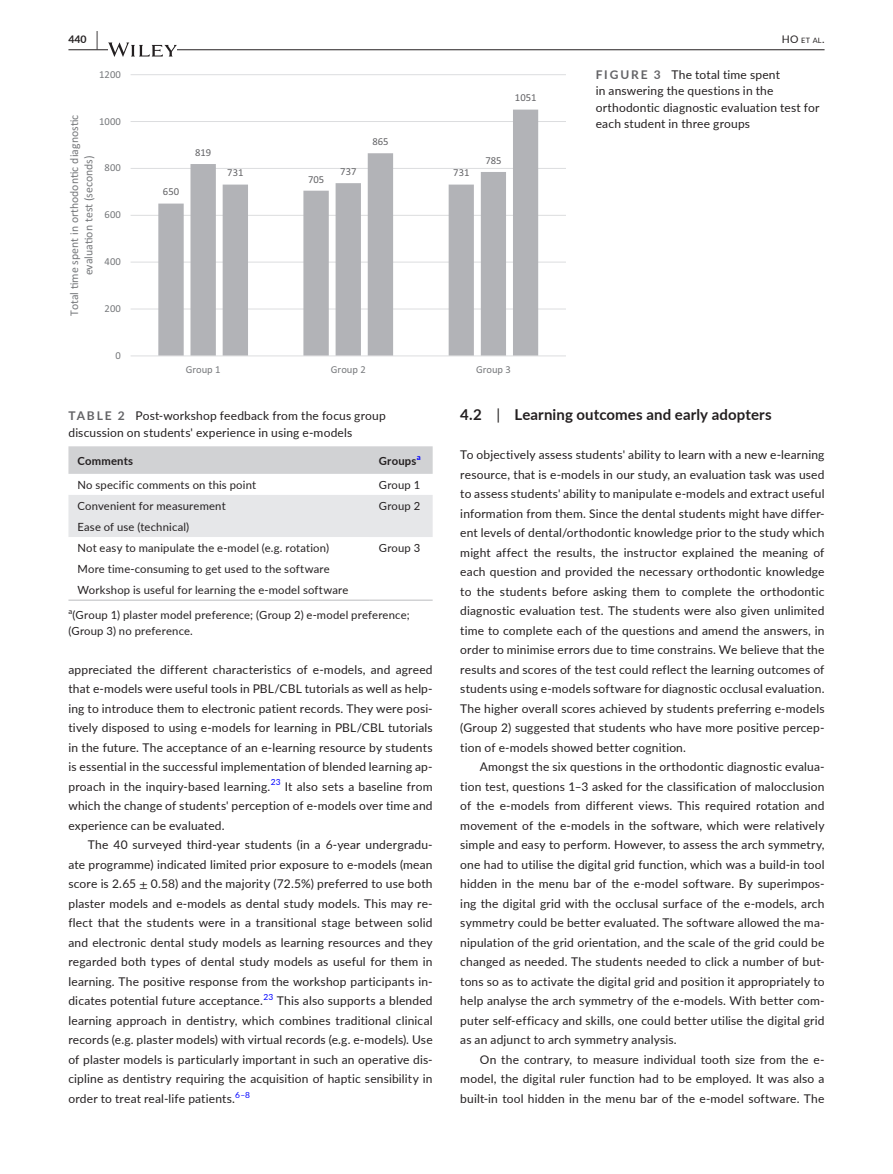
<style>
.page{position:relative;width:893px;height:1174px;background:#fff}
.page>*{position:absolute;margin:0;border:0;box-sizing:border-box;transform-origin:0 0}
.t1{font:700 15px "Lato";letter-spacing:.01em;color:#231f20}
.t2{font:12px/19.5px "Lato";letter-spacing:.015em;color:#231f20;text-align:justify}
.t3{font:11.7px/14.4px "Calibri";color:#76787b;text-align:center}
.t4{font:11.25px/21px "Lato";letter-spacing:.015em;color:#231f20}
.t5{font:700 11.25px "Lato";letter-spacing:.02em;color:#231f20}
.t6{font:10.65px "Calibri";color:#76787b}
.t7{font:10.65px "Calibri";color:#636366}
.t8{font:700 10.5px "Lato";color:#231f20}
.t9{font:8.4px "Lato";color:#00f}
.t10{font:700 7.8px "Lato";color:#00f}
.t11{font:7.8px "Lato";color:#231f20}
.t12{font:7.35px "Lato";color:#231f20}
.s1{font-size:19.5px}
.s2{font-size:10.5px}
.s3{font-weight:700;color:#636366}
.s4{font-family:"STIX"}
.s5{font-weight:400}
</style>
<div class="page">
<hr style="left:68px;top:49px;width:756px;height:1px;background:#231f20">
<svg style="left:108px;top:42px;width:69px;height:15px"></svg>
<hr style="left:131px;top:308px;width:435px;height:1px;background:#dcdddf">
<hr style="left:131px;top:262px;width:435px;height:1px;background:#dcdddf">
<hr style="left:131px;top:215px;width:435px;height:1px;background:#dcdddf">
<hr style="left:131px;top:168px;width:435px;height:1px;background:#dcdddf">
<hr style="left:131px;top:121px;width:435px;height:1px;background:#dcdddf">
<hr style="left:131px;top:74px;width:435px;height:1px;background:#dcdddf">
<svg style="left:158px;top:203px;width:32px;height:152px;fill:#b2b3b7"></svg>
<svg style="left:190px;top:164px;width:33px;height:191px;fill:#b2b3b7"></svg>
<svg style="left:223px;top:110px;width:315px;height:245px"></svg>
<hr style="left:131px;top:355px;width:435px;height:1px;background:#dcdddf">
<div style="left:68px;top:446px;width:365px;height:28px;background:#d1d2d4"></div>
<div style="left:68px;top:495px;width:365px;height:42px;background:#e6e7e9"></div>
<hr style="left:68px;top:599px;width:302px;height:2px;background:#d1d2d4">
<hr style="left:370px;top:599px;width:63px;height:2px;background:#d1d2d4">
<p class="t8" style="left:68px;top:31px;width:31px">440 <span class="s1">|</span></p>
<p class="t12" style="left:782px;top:35px;width:44px"><span class="s2">HO</span> et al<span class="s2">.</span></p>
<p class="t6" style="left:99px;top:67px;width:23px">1200</p>
<p class="t3" style="left:67px;top:316px;width:203px;rotate:-90deg">Total me spent in orthodon c diagnos c evalua on test (seconds)</p>
<p class="t6" style="left:99px;top:114px;width:23px">1000</p>
<p class="t6" style="left:105px;top:161px;width:18px">800</p>
<p class="t6" style="left:105px;top:208px;width:18px">600</p>
<p class="t6" style="left:105px;top:255px;width:18px">400</p>
<p class="t6" style="left:105px;top:302px;width:18px">200</p>
<p class="t6" style="left:115px;top:349px;width:7px">0</p>
<p class="t7" style="left:163px;top:185px;width:18px">650</p>
<p class="t7" style="left:195px;top:145px;width:18px">819</p>
<p class="t7" style="left:227px;top:166px;width:18px">731</p>
<p class="t7" style="left:308px;top:172px;width:18px">705</p>
<p class="t7" style="left:340px;top:165px;width:18px">737</p>
<p class="t7" style="left:372px;top:135px;width:18px">865</p>
<p class="t7" style="left:515px;top:91px;width:23px">1051</p>
<p class="t7" style="left:453px;top:166px;width:18px">731</p>
<p class="t7" style="left:485px;top:153px;width:18px">785</p>
<p class="t6" style="left:186px;top:362px;width:36px">Group 1</p>
<p class="t6" style="left:331px;top:362px;width:36px">Group 2</p>
<p class="t6" style="left:476px;top:362px;width:36px">Group 3</p>
<p class="t2" style="left:596px;top:66px;width:225px;line-height:16.5px;text-align:left"><span class="s3">FIGURE 3</span> The total time spent<br>in answering the questions in the orthodontic diagnostic evaluation test for each student in three groups</p>
<p class="t2" style="left:68px;top:407px;width:319px;line-height:16.5px"><span class="s3">TABLE 2</span> Post-workshop feedback from the focus group discussion on students' experience in using e-models</p>
<p class="t5" style="left:77px;top:452px;width:57px">Comments</p>
<p class="t5" style="left:379px;top:452px;width:39px">Groups</p>
<p class="t10" style="left:417px;top:451px;width:5px">a</p>
<p class="t4" style="left:77px;top:474px;width:180px">No specific comments on this point</p>
<p class="t4" style="left:379px;top:474px;width:43px">Group 1</p>
<p class="t4" style="left:77px;top:495px;width:150px">Convenient for measurement</p>
<p class="t4" style="left:379px;top:495px;width:43px">Group 2</p>
<p class="t4" style="left:77px;top:516px;width:253px">Ease of use (technical)<br>Not easy to manipulate the e-model (e.g. rotation)</p>
<p class="t4" style="left:379px;top:537px;width:43px">Group 3</p>
<p class="t4" style="left:77px;top:558px;width:272px">More time-consuming to get used to the software<br>Workshop is useful for learning the e-model software</p>
<p class="t11" style="left:68px;top:605px;width:5px">a</p>
<p class="t4" style="left:68px;top:606px;width:343px;line-height:15.8px;text-indent:4px">(Group 1) plaster model preference; (Group 2) e-model preference; (Group 3) no preference.</p>
<p class="t2" style="left:68px;top:659px;width:366px">appreciated the different characteristics of e-models, and agreed that e-models were useful tools in PBL/CBL tutorials as well as help&shy;ing to introduce them to electronic patient records. They were posi&shy;tively disposed to using e-models for learning in PBL/CBL tutorials in the future. The acceptance of an e-learning resource by students is essential in the successful implementation of blended learning ap&shy;proach in the inquiry-based learning.</p>
<p class="t9" style="left:271px;top:776px;width:11px">23</p>
<p class="t2" style="left:68px;top:776px;width:366px;text-indent:216px">It also sets a baseline from which the change of students' perception of e-models over time and experience can be evaluated.</p>
<p class="t2" style="left:68px;top:834px;width:366px;text-indent:20px">The 40 surveyed third-year students (in a 6-year undergradu&shy;ate programme) indicated limited prior exposure to e-models (mean score is 2.65 <span class="s4">±</span> 0.58) and the majority (72.5%) preferred to use both plaster models and e-models as dental study models. This may re&shy;flect that the students were in a transitional stage between solid and electronic dental study models as learning resources and they regarded both types of dental study models as useful for them in learning. The positive response from the workshop participants in&shy;dicates potential future acceptance.<sup>23</sup> This also supports a blended learning approach in dentistry, which combines traditional clinical records (e.g. plaster models) with virtual records (e.g. e-models). Use of plaster models is particularly important in such an operative dis&shy;cipline as dentistry requiring the acquisition of haptic sensibility in order to treat real-life patients.<sup>6–8</sup></p>
<p class="t1" style="left:460px;top:404px;width:313px">4.2 <span class="s5">|</span> Learning outcomes and early adopters</p>
<p class="t2" style="left:460px;top:444px;width:366px">To objectively assess students' ability to learn with a new e-learning resource, that is e-models in our study, an evaluation task was used to assess students' ability to manipulate e-models and extract useful information from them. Since the dental students might have differ&shy;ent levels of dental/orthodontic knowledge prior to the study which might affect the results, the instructor explained the meaning of each question and provided the necessary orthodontic knowledge to the students before asking them to complete the orthodontic diagnostic evaluation test. The students were also given unlimited time to complete each of the questions and amend the answers, in order to minimise errors due to time constrains. We believe that the results and scores of the test could reflect the learning outcomes of students using e-models software for diagnostic occlusal evaluation.<br>The higher overall scores achieved by students preferring e-models (Group 2) suggested that students who have more positive percep&shy;tion of e-models showed better cognition.</p>
<p class="t2" style="left:460px;top:756px;width:366px;text-indent:20px">Amongst the six questions in the orthodontic diagnostic evalua&shy;tion test, questions 1–3 asked for the classification of malocclusion of the e-models from different views. This required rotation and movement of the e-models in the software, which were relatively simple and easy to perform. However, to assess the arch symmetry, one had to utilise the digital grid function, which was a build-in tool hidden in the menu bar of the e-model software. By superimpos&shy;ing the digital grid with the occlusal surface of the e-models, arch symmetry could be better evaluated. The software allowed the ma&shy;nipulation of the grid orientation, and the scale of the grid could be changed as needed. The students needed to click a number of but&shy;tons so as to activate the digital grid and position it appropriately to help analyse the arch symmetry of the e-models. With better com&shy;puter self-efficacy and skills, one could better utilise the digital grid as an adjunct to arch symmetry analysis.</p>
<p class="t2" style="left:460px;top:1049px;width:366px;text-indent:20px">On the contrary, to measure individual tooth size from the e&shy;model, the digital ruler function had to be employed. It was also a built-in tool hidden in the menu bar of the e-model software. The</p>
</div>
